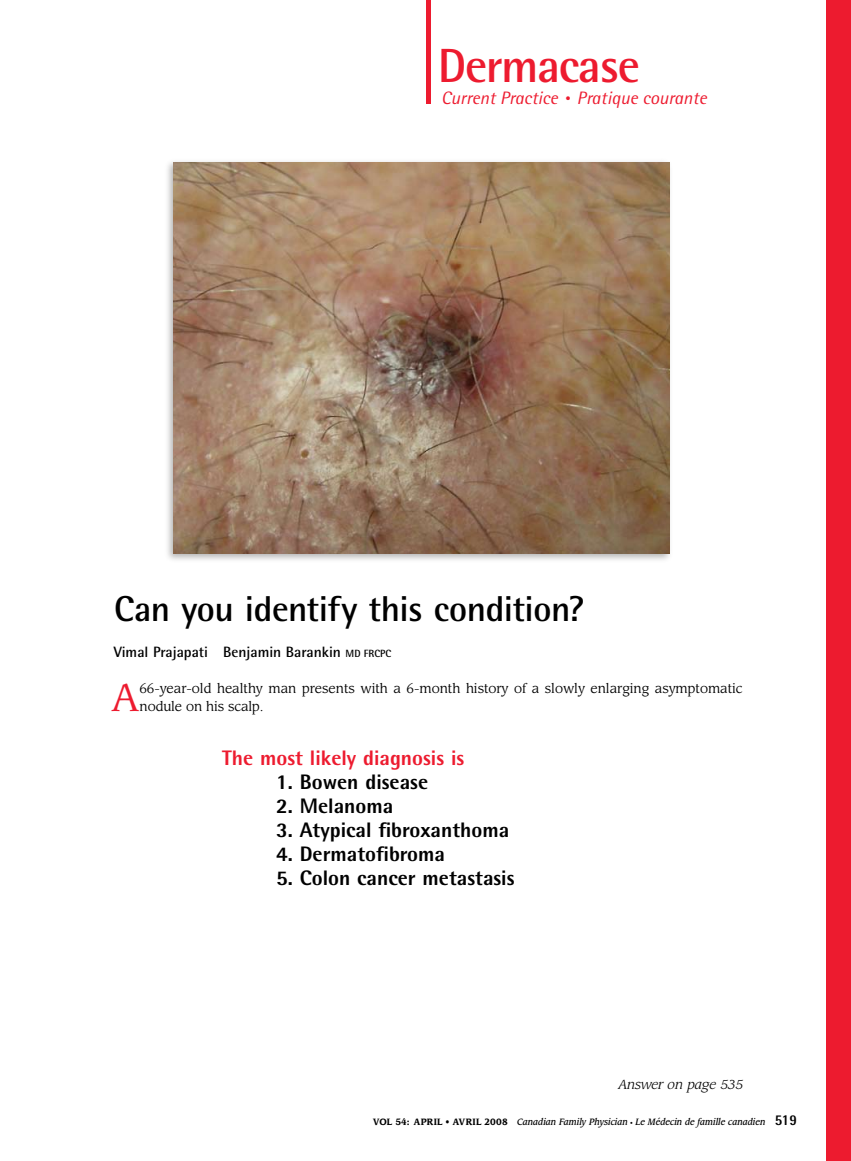
<style>
.page{position:relative;width:851px;height:1161px;background:#fff}
.page>*{position:absolute;margin:0;border:0;box-sizing:border-box;transform-origin:0 0}
.t1{font:700 48px "Rotis Semi Sans Std";letter-spacing:-.03em;color:#ed1b2f}
.t2{font:38.1px "Leawood Std";color:#ed1b2f}
.t3{font:700 36px "Rotis Semi Sans Std";letter-spacing:-.015em;color:#000}
.t4{font:800 21px "Rotis Semi Sans Std";color:#000}
.t5{font:800 21px "Rotis Semi Sans Std";color:#ed1b2f}
.t6{font:italic 18px "Rotis Semi Sans Std";color:#ed1b2f}
.t7{font:700 15px "Rotis Semi Sans Std";color:#000}
.t8{font:12.75px/18px "Leawood Std";letter-spacing:-.005em;color:#000}
.t9{font:italic 12.75px "Leawood Std";color:#000}
.t10{font:italic 500 9px "Leawood Std";color:#000;scale:.9 1}
.s1{font-size:10.5px}
.s2{font-weight:700;font-style:normal}
.s3{font-style:normal;font-size:6px}
.s4{font-family:"Rotis Semi Sans Std";font-weight:800;font-style:normal;font-size:15px}
</style>
<div class="page">
<div style="left:826px;top:0;width:24px;height:1161px;background:#ed1b2f"></div>
<div style="left:426px;top:0;width:5px;height:104px;background:#ed1b2f"></div>
<div style="left:163px;top:158px;width:511px;height:406px;background:#000;opacity:.3"></div>
<img style="left:174px;top:162px;width:495px;height:392px">
<h1 class="t1" style="left:438px;top:36px;width:203px">Dermacase</h1>
<h3 class="t6" style="left:441px;top:87px;width:267px">Current Practice <span class="s1">•</span> Pratique courante</h3>
<h3 class="t3" style="left:114px;top:587px;width:472px">Can you identify this condition?</h3>
<p class="t7" style="left:114px;top:643px;width:279px">Vimal Prajapati Benjamin Barankin <span class="s1">MD FRCPC</span></p>
<h2 class="t2" style="left:111px;top:675px;width:30px">A</h2>
<p class="t8" style="left:139px;top:680px;width:604px">66-year-old healthy man presents with a 6-month history of a slowly enlarging asymptomatic nodule on his scalp.</p>
<h3 class="t5" style="left:222px;top:745px;width:244px">The most likely diagnosis is</h3>
<h3 class="t4" style="left:276px;top:769px;width:153px">1. Bowen disease</h3>
<h3 class="t4" style="left:276px;top:793px;width:119px">2. Melanoma</h3>
<h3 class="t4" style="left:276px;top:817px;width:234px">3. Atypical fibroxanthoma</h3>
<h3 class="t4" style="left:276px;top:841px;width:170px">4. Dermatofibroma</h3>
<h3 class="t4" style="left:276px;top:865px;width:240px">5. Colon cancer metastasis</h3>
<p class="t9" style="left:618px;top:1077px;width:126px">Answer on page 535</p>
<p class="t10" style="left:373px;top:1116px;width:472px"><span class="s2">VOL 54: APRIL • AVRIL 2008</span> Canadian Family Physician <span class="s3">•</span> Le Médecin de famille canadien <span class="s4">519</span></p>
</div>
